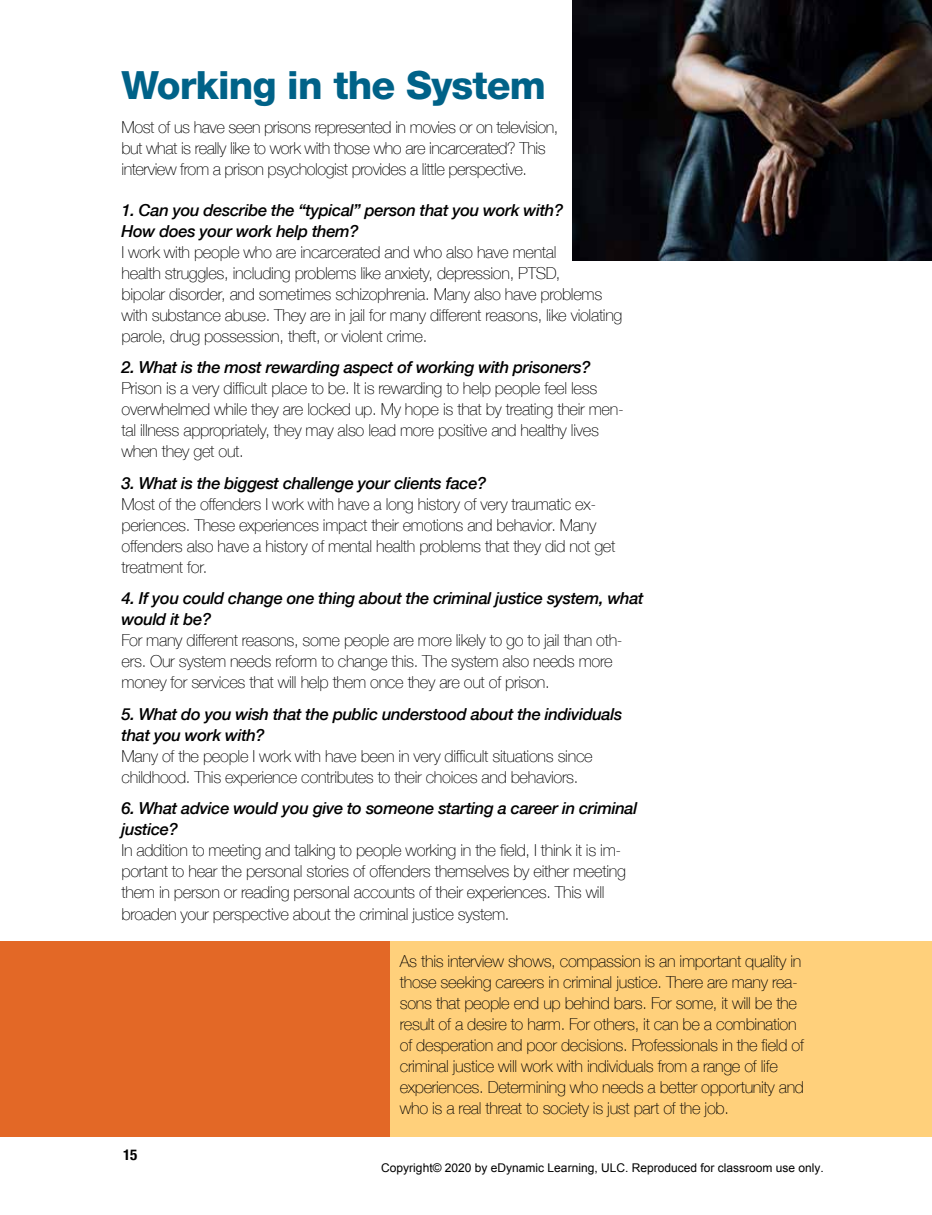
<style>
.page{position:relative;width:932px;height:1215px;background:#fff}
.page>*{position:absolute;margin:0;border:0;box-sizing:border-box;transform-origin:0 0}
.t1{font:800 39px "Helvetica Neue";letter-spacing:-.02em;color:#006288}
.t2{font:100 16.5px/21px "Helvetica Neue";letter-spacing:-.02em;color:#000}
.t3{font:italic 500 16.5px/21px "Helvetica Neue";letter-spacing:-.02em;color:#000}
.t4{font:700 condensed 15px "Helvetica Neue";color:#000}
.t5{font:12px "Arial";color:#000}
</style>
<div class="page">
<div style="left:390px;top:942px;width:542px;height:195px;background:#ffd07b"></div>
<img style="left:572px;top:0;width:360px;height:260px">
<div style="left:0;top:942px;width:390px;height:195px;background:#e36826"></div>
<h1 class="t1" style="left:122px;top:62px;width:426px">Working in the System</h1>
<p class="t2" style="left:122px;top:116px;width:438px">Most of us have seen prisons represented in movies or on television, but what is really like to work with those who are incarcerated? This interview from a prison psychologist provides a little perspective.</p>
<p class="t3" style="left:122px;top:198px;width:443px">1. Can you describe the “typical” person that you work with?<br>How does your work help them?</p>
<p class="t2" style="left:122px;top:241px;width:502px">I work with people who are incarcerated and who also have mental<br>health struggles, including problems like anxiety, depression, PTSD,<br>bipolar disorder, and sometimes schizophrenia. Many also have problems with substance abuse. They are in jail for many different reasons, like violating parole, drug possession, theft, or violent crime.</p>
<p class="t3" style="left:122px;top:356px;width:470px">2. What is the most rewarding aspect of working with prisoners?</p>
<p class="t2" style="left:122px;top:377px;width:504px">Prison is a very difficult place to be. It is rewarding to help people feel less overwhelmed while they are locked up. My hope is that by treating their men&shy;tal illness appropriately, they may also lead more positive and healthy lives when they get out.</p>
<p class="t3" style="left:122px;top:471px;width:366px">3. What is the biggest challenge your clients face?</p>
<p class="t2" style="left:122px;top:493px;width:495px">Most of the offenders I work with have a long history of very traumatic ex&shy;periences. These experiences impact their emotions and behavior. Many offenders also have a history of mental health problems that they did not get treatment for.</p>
<p class="t3" style="left:122px;top:587px;width:523px">4. If you could change one thing about the criminal justice system, what would it be?</p>
<p class="t2" style="left:122px;top:629px;width:502px">For many different reasons, some people are more likely to go to jail than oth&shy;ers. Our system needs reform to change this. The system also needs more money for services that will help them once they are out of prison.</p>
<p class="t3" style="left:122px;top:703px;width:502px">5. What do you wish that the public understood about the individuals that you work with?</p>
<p class="t2" style="left:122px;top:745px;width:472px">Many of the people I work with have been in very difficult situations since childhood. This experience contributes to their choices and behaviors.</p>
<p class="t3" style="left:122px;top:797px;width:517px">6. What advice would you give to someone starting a career in criminal justice?</p>
<p class="t2" style="left:122px;top:839px;width:506px">In addition to meeting and talking to people working in the field, I think it is im&shy;portant to hear the personal stories of offenders themselves by either meeting them in person or reading personal accounts of their experiences. This will broaden your perspective about the criminal justice system.</p>
<p class="t2" style="left:400px;top:950px;width:406px">As this interview shows, compassion is an important quality in those seeking careers in criminal justice. There are many rea&shy;sons that people end up behind bars. For some, it will be the result of a desire to harm. For others, it can be a combination of desperation and poor decisions. Professionals in the field of criminal justice will work with individuals from a range of life experiences. Determining who needs a better opportunity and who is a real threat to society is just part of the job.</p>
<p class="t4" style="left:123px;top:1143px;width:16px">15</p>
<p class="t5" style="left:381px;top:1160px;width:444px">Copyright© 2020 by eDynamic Learning, ULC. Reproduced for classroom use only.</p>
</div>
